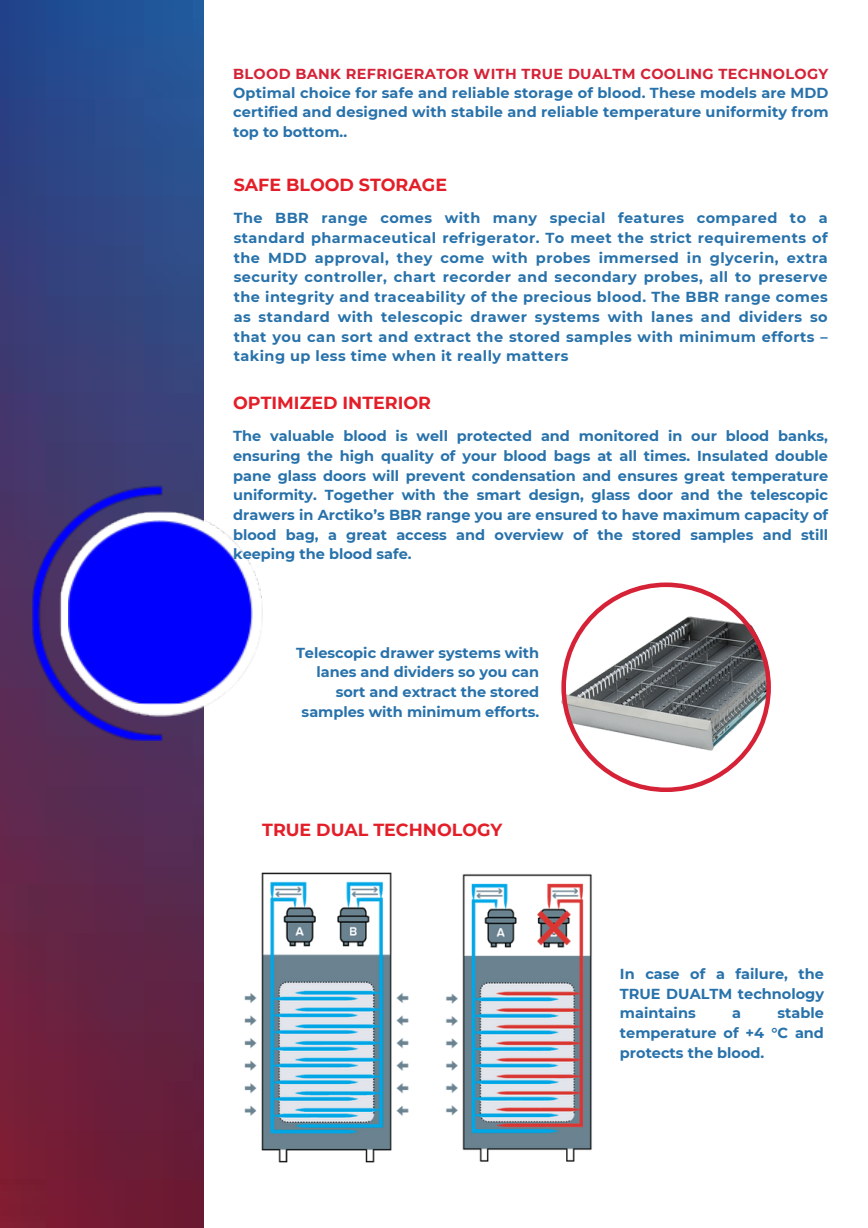
<style>
.page{position:relative;width:868px;height:1228px;background:#fff}
.page>*{position:absolute;margin:0;border:0;box-sizing:border-box;transform-origin:0 0}
.t1{font:700 17.5px "Montserrat";color:#e41e28}
.t2{font:700 14.49px/19.7px "Montserrat";color:#2872ab;text-align:justify}
.t3{font:700 14.49px "Montserrat";letter-spacing:.025em;color:#d52237}
.t4{font:700 1.33px "Montserrat";color:#d52237}
</style>
<div class="page">
<img style="left:0;top:0;width:203px;height:1227px">
<img style="left:32px;top:486px;width:131px;height:255px">
<img style="left:58px;top:512px;width:205px;height:204px">
<img style="left:69px;top:521px;width:185px;height:183px">
<svg style="left:561px;top:582px;width:210px;height:210px"></svg>
<img style="left:244px;top:872px;width:348px;height:291px">
<p class="t4" style="left:233px;top:69px;width:4px">TM</p>
<p class="t3" style="left:233px;top:65px;width:597px">BLOOD BANK REFRIGERATOR WITH TRUE DUALTM COOLING TECHNOLOGY</p>
<p class="t2" style="left:233px;top:83px;width:597px">Optimal choice for safe and reliable storage of blood. These models are MDD</p>
<p class="t2" style="left:233px;top:102px;width:597px">certified and designed with stabile and reliable temperature uniformity from</p>
<p class="t2" style="left:233px;top:122px;width:116px">top to bottom..</p>
<p class="t1" style="left:234px;top:174px;width:215px">SAFE BLOOD STORAGE</p>
<p class="t2" style="left:234px;top:208px;width:595px">The BBR range comes with many special features compared to a standard pharmaceutical refrigerator. To meet the strict requirements of the MDD approval, they come with probes immersed in glycerin, extra security controller, chart recorder and secondary probes, all to preserve the integrity and traceability of the precious blood. The BBR range comes as standard with telescopic drawer systems with lanes and dividers so that you can sort and extract the stored samples with minimum efforts – taking up less time when it really matters</p>
<p class="t1" style="left:233px;top:392px;width:199px">OPTIMIZED INTERIOR</p>
<p class="t2" style="left:233px;top:426px;width:596px">The valuable blood is well protected and monitored in our blood banks, ensuring the high quality of your blood bags at all times. Insulated double pane glass doors will prevent condensation and ensures great temperature uniformity. Together with the smart design, glass door and the telescopic drawers in Arctiko’s BBR range you are ensured to have maximum capacity of blood bag, a great access and overview of the stored samples and still keeping the blood safe.</p>
<p class="t2" style="left:296px;top:642px;width:245px;text-align:right">Telescopic drawer systems with lanes and dividers so you can sort and extract the stored samples with minimum efforts.</p>
<p class="t1" style="left:262px;top:818px;width:242px">TRUE DUAL TECHNOLOGY</p>
<p class="t2" style="left:620px;top:964px;width:206px">In case of a failure, the TRUE DUALTM technology maintains</p>
<p class="t2" style="left:620px;top:1003px;width:206px;text-indent:158px">stable temperature of +4 °C and protects the blood.</p>
<p class="t2" style="left:732px;top:1003px;width:10px">a</p>
</div>
